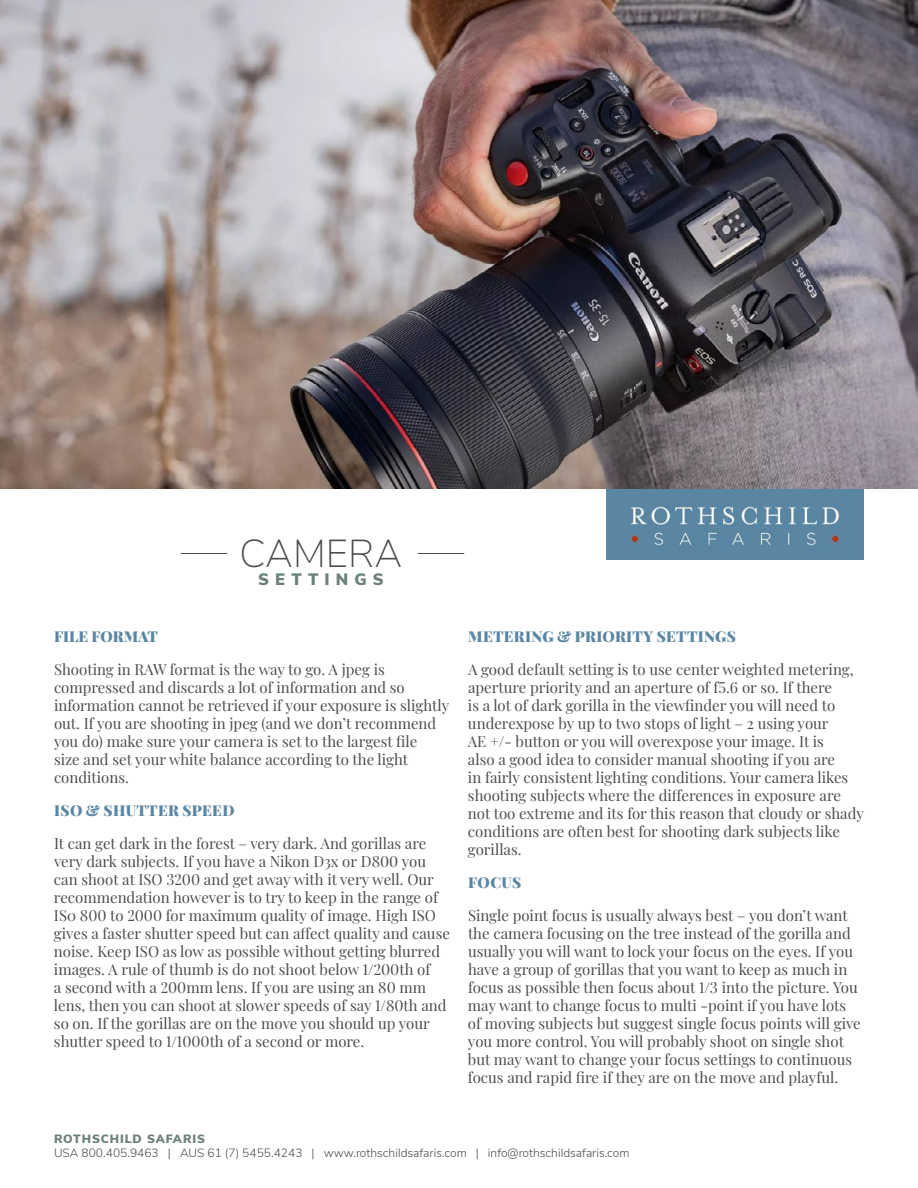
<style>
.page{position:relative;width:918px;height:1188px;background:#fff}
.page>*{position:absolute;margin:0;border:0;box-sizing:border-box;transform-origin:0 0}
.t1{font:200 39px "Nunito Sans";color:#4c4d4f}
.t2{font:900 16.5px "Nunito Sans";letter-spacing:.37em;color:#6c807c}
.t3{font:15px/18px "Playfair Display";color:#4c4d4f}
.t4{font:900 15px "Playfair Display";letter-spacing:.02em;color:#5a86a3}
.t5{font:900 15px "Playfair Display";color:#5a86a3}
.t6{font:300 12px "Nunito Sans";color:#4c4d4f}
.t7{font:900 12px "Nunito Sans";letter-spacing:.075em;color:#6c807c}
</style>
<div class="page">
<hr style="left:181px;top:553px;width:46px;height:1px;background:#4c4d4f">
<hr style="left:418px;top:553px;width:46px;height:1px;background:#4c4d4f">
<img style="left:606px;top:489px;width:258px;height:71px">
<img style="left:0;top:0;width:918px;height:489px">
<h1 class="t1" style="left:240px;top:540px;width:164px">CAMERA</h1>
<p class="t2" style="left:258px;top:574px;width:127px">SETTINGS</p>
<p class="t5" style="left:54px;top:630px;width:105px">FILE FORMAT</p>
<p class="t3" style="left:54px;top:661px;width:397px">Shooting in RAW format is the way to go. A jpeg is compressed and discards a lot of information and so information cannot be retrieved if your exposure is slightly out. If you are shooting in jpeg (and we don’t recommend you do) make sure your camera is set to the largest file<br>size and set your white balance according to the light conditions.</p>
<p class="t4" style="left:54px;top:804px;width:182px">ISO &amp; SHUTTER SPEED</p>
<p class="t3" style="left:54px;top:835px;width:397px">It can get dark in the forest – very dark. And gorillas are very dark subjects. If you have a Nikon D3x or D800 you can shoot at ISO 3200 and get away with it very well. Our recommendation however is to try to keep in the range of IS0 800 to 2000 for maximum quality of image. High ISO gives a faster shutter speed but can affect quality and cause noise. Keep ISO as low as possible without getting blurred images. A rule of thumb is do not shoot below 1/200th of<br>a second with a 200mm lens. If you are using an 80 mm lens, then you can shoot at slower speeds of say 1/80th and so on. If the gorillas are on the move you should up your shutter speed to 1/1000th of a second or more.</p>
<p class="t4" style="left:468px;top:630px;width:269px">METERING &amp; PRIORITY SETTINGS</p>
<p class="t3" style="left:468px;top:661px;width:397px">A good default setting is to use center weighted metering, aperture priority and an aperture of f5.6 or so. If there<br>is a lot of dark gorilla in the viewfinder you will need to underexpose by up to two stops of light – 2 using your<br>AE +/- button or you will overexpose your image. It is<br>also a good idea to consider manual shooting if you are<br>in fairly consistent lighting conditions. Your camera likes shooting subjects where the differences in exposure are not too extreme and its for this reason that cloudy or shady conditions are often best for shooting dark subjects like gorillas.</p>
<p class="t4" style="left:468px;top:876px;width:54px">FOCUS</p>
<p class="t3" style="left:468px;top:907px;width:394px">Single point focus is usually always best – you don’t want the camera focusing on the tree instead of the gorilla and usually you will want to lock your focus on the eyes. If you have a group of gorillas that you want to keep as much in focus as possible then focus about 1/3 into the picture. You may want to change focus to multi -point if you have lots of moving subjects but suggest single focus points will give you more control. You will probably shoot on single shot but may want to change your focus settings to continuous focus and rapid fire if they are on the move and playful.</p>
<p class="t7" style="left:54px;top:1134px;width:153px">ROTHSCHILD SAFARIS</p>
<p class="t6" style="left:54px;top:1149px;width:577px">USA 800.405.9463 | AUS 61 (7) 5455.4243 | www.rothschildsafaris.com | info@rothschildsafaris.com</p>
</div>
